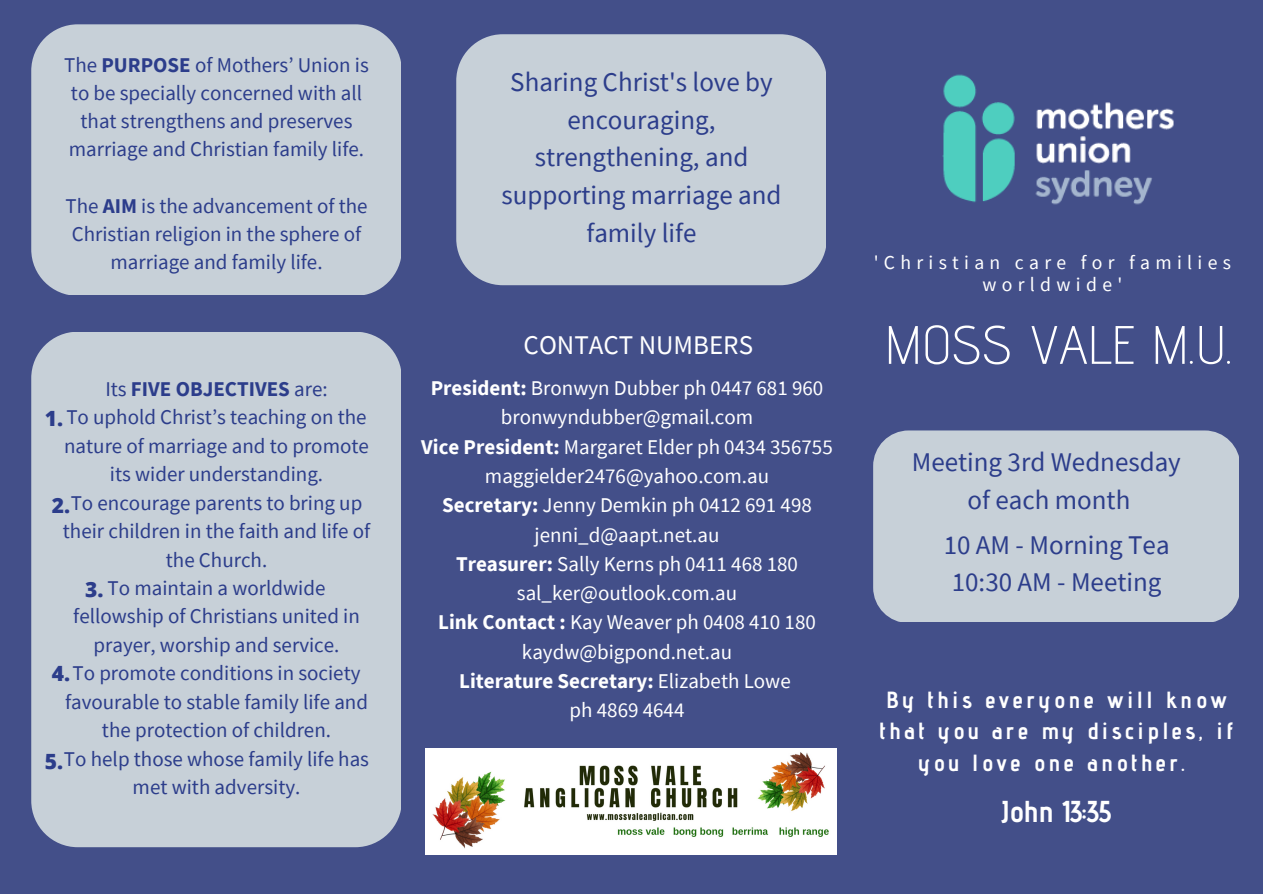
<style>
.page{position:relative;width:1263px;height:894px;background:#fff}
.page>*{position:absolute;margin:0;border:0;box-sizing:border-box;transform-origin:0 0}
.t1{font:300 54px "Advent Pro";color:#fff}
.t2{font:700 30.15px "Advent Pro";color:#fff}
.t3{font:27px/37.7px "Source Sans Pro";color:#2c3d8b;text-align:center}
.t4{font:27px "Source Sans Pro";color:#fff}
.t5{font:700 23.4px/31.5px "Advent Pro";letter-spacing:.145em;color:#fff;text-align:center}
.t6{font:21px/28.5px "Source Sans Pro";color:#2c3d8b;text-align:center}
.t7{font:21px/29.2px "Source Sans Pro";color:#fff;text-align:center}
.t8{font:800 21px "Open Sans";color:#2c3d8b}
.t9{font:19.65px/21.9px "Source Sans Pro";letter-spacing:.27em;color:#fff;text-align:center}
.s1{font-weight:700}
.s2{font-family:"Open Sans";font-weight:800}
</style>
<div class="page">
<div style="left:0;top:0;width:1263px;height:893px;background:#434f89"></div>
<div style="left:31px;top:24px;width:370px;height:270px;background:#c7d0d8;border-radius:46px"></div>
<div style="left:31px;top:331px;width:370px;height:516px;background:#c7d0d8;border-radius:46px"></div>
<div style="left:873px;top:430px;width:366px;height:192px;background:#c7d0d8"></div>
<div style="left:456px;top:34px;width:370px;height:251px;background:#c7d0d8;border-radius:46px"></div>
<img style="left:942px;top:74px;width:232px;height:131px">
<img style="left:425px;top:748px;width:412px;height:106px">
<p class="t6" style="left:64px;top:50px;width:306px">The <span class="s1">PURPOSE</span> of Mothers’ Union is to be specially concerned with all that strengthens and preserves marriage and Christian family life.</p>
<p class="t6" style="left:65px;top:191px;width:304px">The <span class="s1">AIM</span> is the advancement of the<br>Christian religion in the sphere of marriage and family life.</p>
<p class="t6" style="left:52px;top:374px;width:320px">Its <span class="s1">FIVE OBJECTIVES</span> are:<br>To uphold Christ’s teaching on the nature of marriage and to promote its wider understanding.<br>To encourage parents to bring up their children in the faith and life of the Church.<br>To maintain a worldwide<br>fellowship of Christians united in prayer, worship and service.<br><span class="s2">4.</span>To promote conditions in society favourable to stable family life and the protection of children.<br>To help those whose family life has met with adversity.</p>
<p class="t8" style="left:45px;top:403px;width:20px">1.</p>
<p class="t8" style="left:52px;top:490px;width:20px">2.</p>
<p class="t8" style="left:85px;top:574px;width:20px">3.</p>
<p class="t8" style="left:45px;top:746px;width:20px">5.</p>
<p class="t3" style="left:502px;top:63px;width:281px">Sharing Christ's love by encouraging, strengthening, and supporting marriage and family life</p>
<p class="t4" style="left:524px;top:327px;width:231px">CONTACT NUMBERS</p>
<p class="t7" style="left:421px;top:373px;width:413px"><span class="s1">President:</span> Bronwyn Dubber ph 0447 681 960 bronwyndubber@gmail.com<br><span class="s1">Vice President:</span> Margaret Elder ph 0434 356755 maggielder2476@yahoo.com.au<br><span class="s1">Secretary:</span> Jenny Demkin ph 0412 691 498 jenni_d@aapt.net.au<br><span class="s1">Treasurer:</span> Sally Kerns ph 0411 468 180 sal_ker@outlook.com.au<br><span class="s1">Link Contact :</span> Kay Weaver ph 0408 410 180 kaydw@bigpond.net.au<br><span class="s1">Literature Secretary:</span> Elizabeth Lowe<br>ph 4869 4644</p>
<p class="t9" style="left:874px;top:251px;width:359px">'Christian care for families worldwide'</p>
<h1 class="t1" style="left:885px;top:311px;width:350px">MOSS VALE M.U.</h1>
<p class="t3" style="left:912px;top:443px;width:271px;line-height:37.2px">Meeting 3rd Wednesday of each month</p>
<p class="t3" style="left:944px;top:525px;width:227px;line-height:37.2px;text-align:left">10 AM - Morning Tea<br>10:30 AM - Meeting</p>
<p class="t5" style="left:879px;top:683px;width:356px">By this everyone will know that you are my disciples, if you love one another.</p>
<h2 class="t2" style="left:1002px;top:792px;width:111px">John 13:35</h2>
</div>
